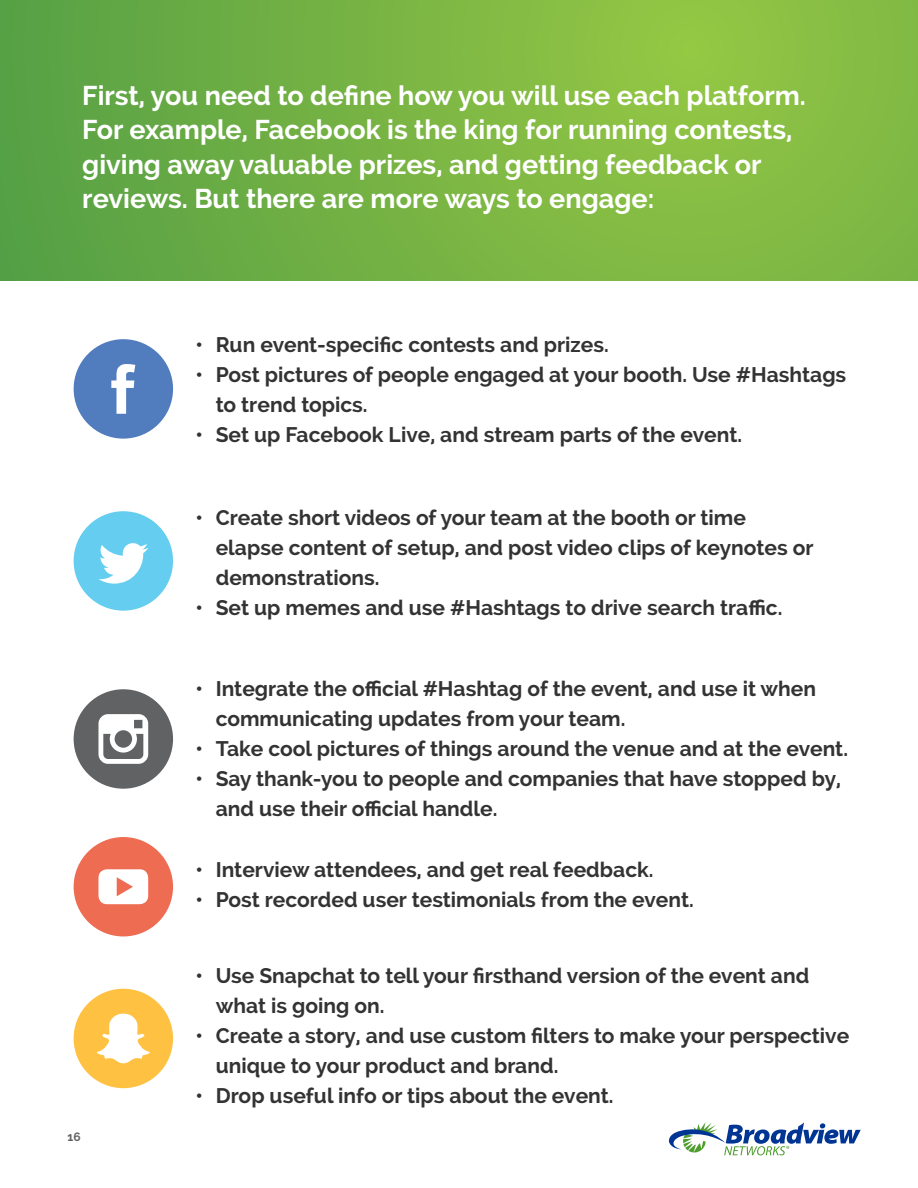
<style>
.page{position:relative;width:918px;height:1188px;background:#fff}
.page>*{position:absolute;margin:0;border:0;box-sizing:border-box;transform-origin:0 0}
.t1{font:700 27px/34.5px "Raleway";color:#fff}
.t2{font:700 21px/30px "Raleway";color:#333334}
.t3{font:700 12px "Raleway";color:#606264}
</style>
<div class="page">
<svg style="left:669px;top:1122px;width:192px;height:33px"></svg>
<svg style="left:0;top:0;width:918px;height:281px;background:#77b444"></svg>
<div style="left:74px;top:511px;width:99px;height:100px;background:#65cdf0;border-radius:50%"></div>
<svg style="left:99px;top:543px;width:49px;height:41px"></svg>
<div style="left:74px;top:339px;width:99px;height:100px;background:#517cbe;border-radius:50%"></div>
<svg style="left:111px;top:364px;width:24px;height:50px"></svg>
<div style="left:74px;top:689px;width:99px;height:100px;background:#606264;border-radius:50%"></div>
<svg style="left:98px;top:714px;width:50px;height:50px"></svg>
<div style="left:74px;top:837px;width:99px;height:99px;background:#ed6c52;border-radius:50%"></div>
<svg style="left:98px;top:869px;width:50px;height:35px;background:#fceae7"></svg>
<div style="left:74px;top:989px;width:99px;height:99px;background:#fec141;border-radius:50%"></div>
<svg style="left:97px;top:1014px;width:53px;height:49px"></svg>
<p class="t1" style="left:82px;top:78px;width:725px">First, you need to define how you will use each platform.<br>For example, Facebook is the king for running contests, giving away valuable prizes, and getting feedback or reviews. But there are more ways to engage:</p>
<p class="t2" style="left:195px;top:330px;width:415px">• Run event-specific contests and prizes.</p>
<p class="t2" style="left:216px;top:360px;width:632px;text-indent:-20px">• Post pictures of people engaged at your booth. Use #Hashtags to trend topics.</p>
<p class="t2" style="left:195px;top:420px;width:548px">• Set up Facebook Live, and stream parts of the event.</p>
<p class="t2" style="left:216px;top:503px;width:599px;text-indent:-20px">• Create short videos of your team at the booth or time elapse content of setup, and post video clips of keynotes or demonstrations.</p>
<p class="t2" style="left:195px;top:593px;width:588px">• Set up memes and use #Hashtags to drive search traffic.</p>
<p class="t2" style="left:216px;top:674px;width:602px;text-indent:-20px">• Integrate the official #Hashtag of the event, and use it when communicating updates from your team.</p>
<p class="t2" style="left:195px;top:734px;width:654px">• Take cool pictures of things around the venue and at the event.</p>
<p class="t2" style="left:216px;top:764px;width:627px;text-indent:-20px">• Say thank-you to people and companies that have stopped by, and use their official handle.</p>
<p class="t2" style="left:195px;top:855px;width:460px">• Interview attendees, and get real feedback.</p>
<p class="t2" style="left:195px;top:885px;width:500px">• Post recorded user testimonials from the event.</p>
<p class="t3" style="left:68px;top:1130px;width:15px">16</p>
<p class="t2" style="left:216px;top:960px;width:595px;text-indent:-20px">• Use Snapchat to tell your firsthand version of the event and what is going on.</p>
<p class="t2" style="left:216px;top:1020px;width:635px;text-indent:-20px">• Create a story, and use custom filters to make your perspective unique to your product and brand.</p>
<p class="t2" style="left:195px;top:1080px;width:420px">• Drop useful info or tips about the event.</p>
</div>
